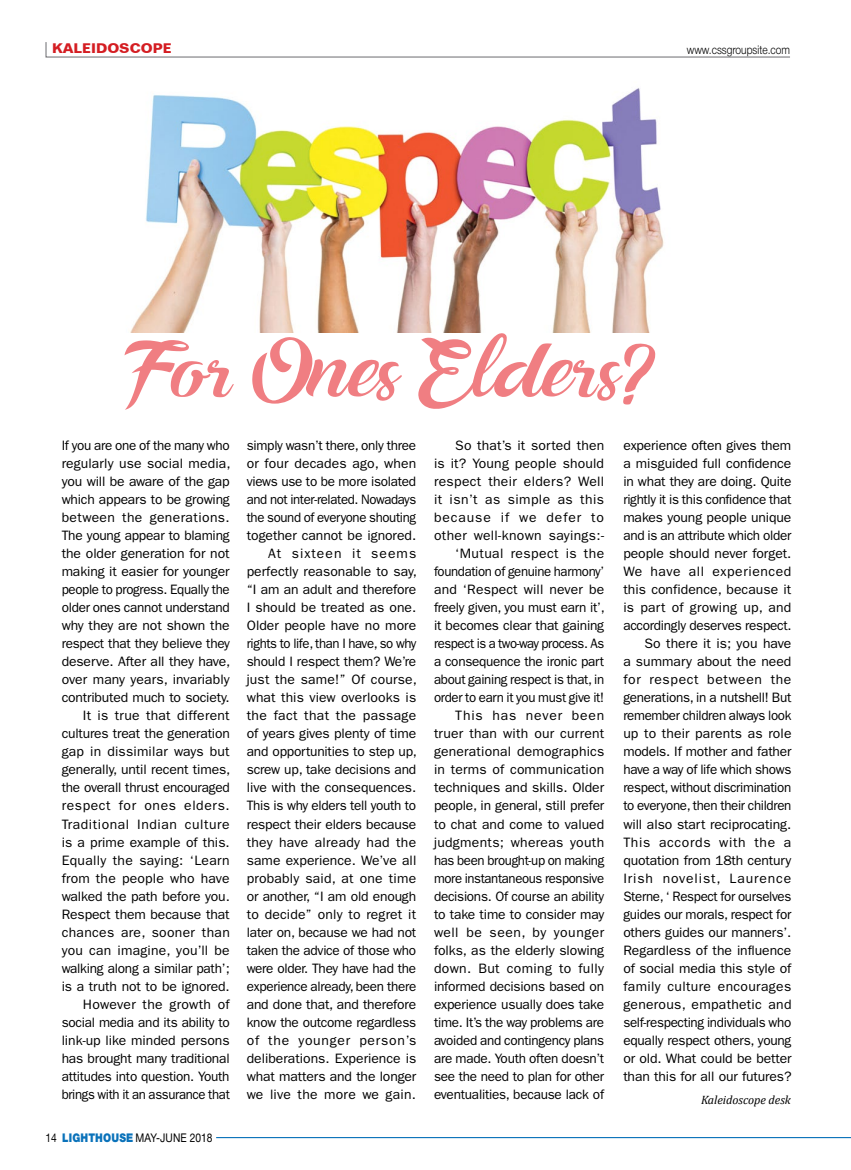
<style>
.page{position:relative;width:851px;height:1170px;background:#fff}
.page>*{position:absolute;margin:0;border:0;box-sizing:border-box;transform-origin:0 0}
.t1{font:70.8px "Ampera";color:#f07e82}
.t2{font:13.65px/18px "ITC Franklin Gothic Std";letter-spacing:-.01em;color:#000;text-align:right}
.t3{font:700 13.5px "Folio BT";color:#d41d22}
.t4{font:italic 12.15px "Cambria";color:#000}
.t5{font:12px "Helvetica Neue Cyr";letter-spacing:.005em;color:#000;scale:.85 1}
.t6{font:300 12px "Helvetica Neue Cyr";color:#000;scale:.85 1}
.s1{font-family:"Helvetica Neue"}
.s2{font-weight:900;color:#0a72ba}
</style>
<div class="page">
<hr style="left:216px;top:1136px;width:634px;height:1px;background:#0a72ba">
<svg style="left:46px;top:42px;width:744px;height:15px"></svg>
<img style="left:130px;top:88px;width:534px;height:244px">
<p class="t3" style="left:52px;top:40px;width:121px">KALEIDOSCOPE</p>
<p class="t6" style="left:686px;top:43px;width:123px">www.cssgroupsite.com</p>
<h1 class="t1" style="left:128px;top:316px;width:531px">For Ones Elders?</h1>
<p class="t2" style="left:434px;top:436px;width:172px">So that’s it sorted then<br>is it? Young people should respect their elders? Well it isn’t as simple as this because if we defer to other well-known sayings:- ‘Mutual respect is the foundation of genuine harmony’ and ‘Respect will never be freely given, you must earn it’, it becomes clear that gaining respect is a two-way process. As a consequence the ironic part about gaining respect is that, in order to earn it you must give it!<br>This has never been truer than with our current generational demographics in terms of communication techniques and skills. Older people, in general, still prefer to chat and come to valued judgments; whereas youth has been brought-up on making more instantaneous responsive decisions. Of course an ability to take time to consider may well be seen, by younger folks, as the elderly slowing down. But coming to fully informed decisions based on experience usually does take time. It’s the way problems are avoided and contingency plans are made. Youth often doesn’t see the need to plan for other eventualities, because lack of</p>
<p class="t2" style="left:623px;top:436px;width:170px">experience often gives them a misguided full confidence in what they are doing. Quite rightly it is this confidence that makes young people unique and is an attribute which older people should never forget.<br>We have all experienced this confidence, because it is part of growing up, and accordingly deserves respect.<br>So there it is; you have<br>a summary about the need for respect between the generations, in a nutshell! But remember children always look up to their parents as role models. If mother and father have a way of life which shows respect, without discrimination to everyone, then their children will also start reciprocating.<br>This accords with the a quotation from 18th century<br>Irish novelist, Laurence<br>Sterne, ‘ Respect for ourselves guides our morals, respect for others guides our manners’.<br>Regardless of the influence of social media this style of family culture encourages generous, empathetic and self-respecting individuals who equally respect others, young or old. What could be better than this for all our futures?</p>
<p class="t2" style="left:62px;top:436px;width:170px">If you are one of the many who regularly use social media, you will be aware of the gap which appears to be growing between the generations.<br>The young appear to blaming the older generation for not making it easier for younger people to progress. Equally the older ones cannot understand why they are not shown the respect that they believe they deserve. After all they have, over many years, invariably contributed much to society.<br>It is true that different cultures treat the generation gap in dissimilar ways but generally, until recent times, the overall thrust encouraged respect for ones elders.<br>Traditional Indian culture is a prime example of this.<br>Equally the saying: ‘Learn from the people who have walked the path before you.<br>Respect them because that chances are, sooner than you can imagine, you’ll be walking along a similar path’; is a truth not to be ignored.<br>However the growth of social media and its ability to link-up like minded persons has brought many traditional attitudes into question. Youth brings with it an assurance that</p>
<p class="t2" style="left:247px;top:436px;width:172px">simply wasn’t there, only three or four decades ago, when views use to be more isolated and not inter-related. Nowadays the sound of everyone shouting together cannot be ignored.<br>At sixteen it seems perfectly reasonable to say, “I am an adult and therefore<br>I should be treated as one.<br>Older people have no more rights to life, than I have, so why should I respect them? We’re just the same!” Of course, what this view overlooks is the fact that the passage of years gives plenty of time and opportunities to step up, screw up, take decisions and live with the consequences.<br>This is why elders tell youth to respect their elders because they have already had the same experience. We’ve all probably said, at one time or another, “I am old enough to decide” only to regret it later on, because we had not taken the advice of those who were older. They have had the experience already, been there and done that, and therefore know the outcome regardless of the younger person’s deliberations. Experience is what matters and the longer we live the more we gain.</p>
<p class="t4" style="left:701px;top:1090px;width:91px">Kaleidoscope desk</p>
<p class="t5" style="left:46px;top:1131px;width:198px"><span class="s1">14</span> <span class="s2">LIGHTHOUSE</span> MAY-JUNE 2018</p>
</div>
